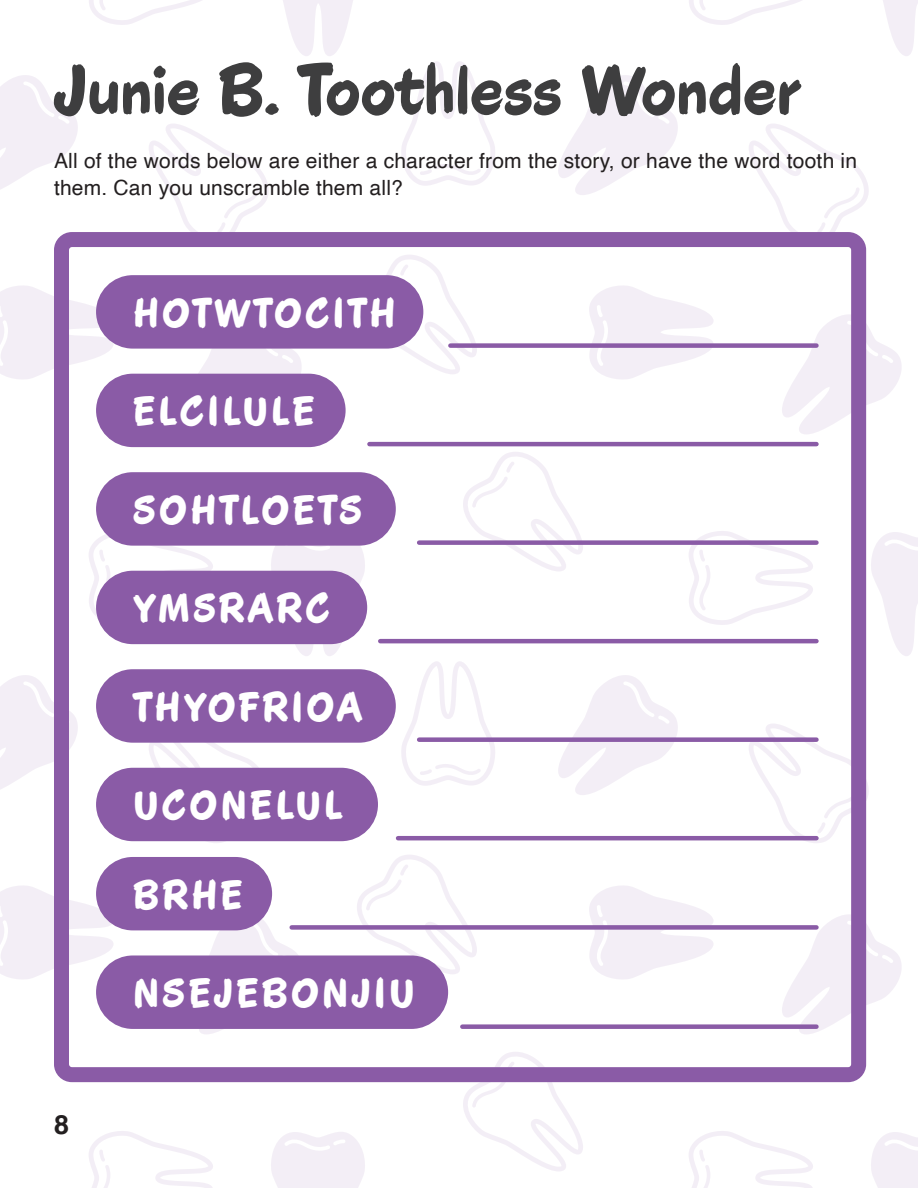
<style>
.page{position:relative;width:918px;height:1188px;background:#fff}
.page>*{position:absolute;margin:0;border:0;box-sizing:border-box;transform-origin:0 0}
.t1{font:72px "Filmotype Austin";color:#3e3e3f}
.t2{font:40.5px "Filmotype Austin";letter-spacing:.08em;color:#fff}
.t3{font:700 27px "Helvetica";color:#231f20}
.t4{font:21px/27px "Helvetica";letter-spacing:.01em;color:#231f20}
</style>
<div class="page">
<svg style="left:283px;top:0;width:70px;height:56px"></svg>
<svg style="left:182px;top:349px;width:120px;height:25px"></svg>
<svg style="left:0;top:75px;width:78px;height:114px"></svg>
<svg style="left:0;top:286px;width:113px;height:94px"></svg>
<svg style="left:89px;top:0;width:113px;height:25px"></svg>
<svg style="left:149px;top:124px;width:120px;height:108px"></svg>
<svg style="left:883px;top:0;width:35px;height:56px"></svg>
<svg style="left:270px;top:546px;width:95px;height:110px"></svg>
<svg style="left:871px;top:532px;width:47px;height:124px"></svg>
<svg style="left:782px;top:312px;width:120px;height:123px"></svg>
<svg style="left:558px;top:75px;width:120px;height:120px"></svg>
<svg style="left:589px;top:286px;width:124px;height:93px"></svg>
<svg style="left:463px;top:452px;width:120px;height:119px"></svg>
<svg style="left:386px;top:255px;width:91px;height:119px"></svg>
<svg style="left:689px;top:0;width:113px;height:25px"></svg>
<svg style="left:401px;top:61px;width:94px;height:125px"></svg>
<svg style="left:749px;top:124px;width:120px;height:108px"></svg>
<svg style="left:182px;top:913px;width:116px;height:121px"></svg>
<svg style="left:0;top:675px;width:78px;height:114px"></svg>
<svg style="left:0;top:886px;width:113px;height:93px"></svg>
<svg style="left:89px;top:1131px;width:124px;height:57px"></svg>
<svg style="left:89px;top:534px;width:124px;height:92px"></svg>
<svg style="left:148px;top:743px;width:123px;height:100px"></svg>
<svg style="left:271px;top:1132px;width:94px;height:56px"></svg>
<svg style="left:871px;top:1132px;width:47px;height:56px"></svg>
<svg style="left:782px;top:912px;width:120px;height:123px"></svg>
<svg style="left:558px;top:675px;width:120px;height:120px"></svg>
<svg style="left:589px;top:886px;width:124px;height:93px"></svg>
<svg style="left:461px;top:1052px;width:122px;height:119px"></svg>
<svg style="left:357px;top:855px;width:120px;height:119px"></svg>
<svg style="left:689px;top:1131px;width:124px;height:57px"></svg>
<svg style="left:689px;top:531px;width:124px;height:94px"></svg>
<svg style="left:401px;top:661px;width:94px;height:125px"></svg>
<svg style="left:748px;top:723px;width:121px;height:120px"></svg>
<div style="left:54px;top:232px;width:812px;height:850px;border:15px solid #8a5ba6;border-radius:10px"></div>
<div style="left:96px;top:275px;width:327px;height:74px;background:#8a5ba6;border-radius:37px"></div>
<div style="left:96px;top:955px;width:352px;height:74px;background:#8a5ba6;border-radius:37px"></div>
<div style="left:96px;top:669px;width:300px;height:74px;background:#8a5ba6;border-radius:37px"></div>
<div style="left:96px;top:768px;width:282px;height:73px;background:#8a5ba6;border-radius:37px"></div>
<div style="left:96px;top:472px;width:300px;height:74px;background:#8a5ba6;border-radius:37px"></div>
<div style="left:96px;top:374px;width:250px;height:73px;background:#8a5ba6;border-radius:37px"></div>
<div style="left:96px;top:857px;width:176px;height:73px;background:#8a5ba6;border-radius:37px"></div>
<div style="left:96px;top:571px;width:271px;height:73px;background:#8a5ba6;border-radius:37px"></div>
<div style="left:450px;top:343px;width:366px;height:5px;background:#8a5ba6"></div>
<div style="left:419px;top:737px;width:397px;height:5px;background:#8a5ba6"></div>
<hr style="left:398px;top:836px;width:418px;height:4px;background:#8a5ba6">
<div style="left:419px;top:540px;width:397px;height:5px;background:#8a5ba6"></div>
<hr style="left:369px;top:442px;width:447px;height:4px;background:#8a5ba6">
<div style="left:292px;top:925px;width:524px;height:5px;background:#8a5ba6"></div>
<div style="left:462px;top:1024px;width:354px;height:5px;background:#8a5ba6"></div>
<hr style="left:380px;top:639px;width:436px;height:4px;background:#8a5ba6">
<p class="t1" style="left:54px;top:44px;width:747px">Junie B. Toothless Wonder</p>
<p class="t4" style="left:54px;top:148px;width:805px">All of the words below are either a character from the story, or have the word tooth in them. Can you unscramble them all?</p>
<p class="t2" style="left:133px;top:287px;width:263px">HOTWTOCITH</p>
<p class="t2" style="left:133px;top:385px;width:183px">ELCILULE</p>
<p class="t2" style="left:133px;top:484px;width:231px">SOHTLOETS</p>
<p class="t2" style="left:133px;top:582px;width:198px">YMSRARC</p>
<p class="t2" style="left:133px;top:681px;width:231px">THYOFRIOA</p>
<p class="t2" style="left:133px;top:780px;width:211px">UCONELUL</p>
<p class="t2" style="left:133px;top:869px;width:111px">BRHE</p>
<p class="t3" style="left:54px;top:1108px;width:17px">8</p>
<p class="t2" style="left:133px;top:967px;width:283px">NSEJEBONJIU</p>
</div>
